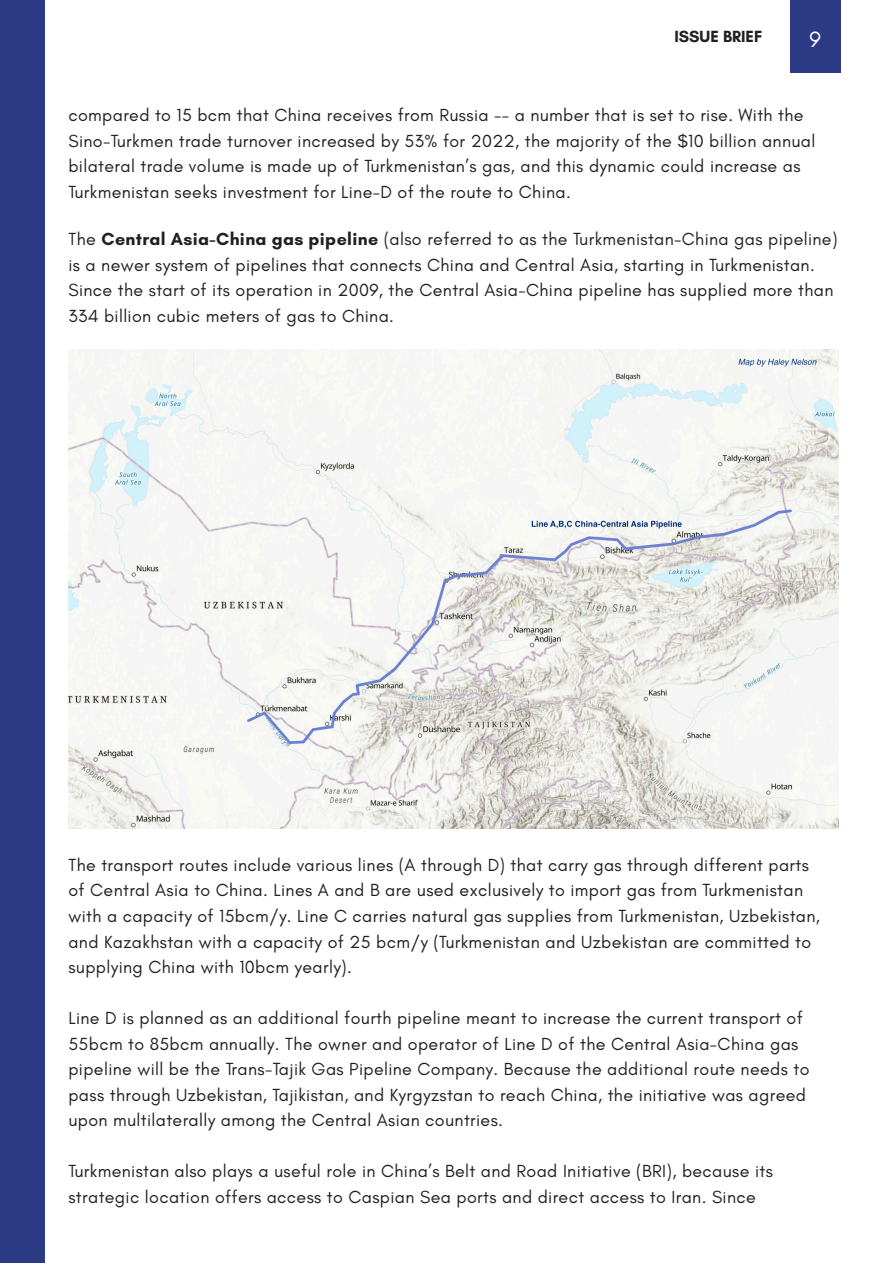
<style>
.page{position:relative;width:893px;height:1263px;background:#fff}
.page>*{position:absolute;margin:0;border:0;box-sizing:border-box;transform-origin:0 0}
.t1{font:22.5px "Glacial Indifference";color:#fff}
.t2{font:17.85px/25.5px "Glacial Indifference";letter-spacing:.02em;color:#231f20}
.t3{font:700 16.5px "Glacial Indifference";color:#231f20}
.s1{font-weight:700}
</style>
<div class="page">
<div style="left:0;top:0;width:44px;height:1263px;background:#2a3a85"></div>
<img style="left:68px;top:350px;width:771px;height:478px">
<div style="left:790px;top:0;width:51px;height:72px;background:#2c3985"></div>
<p class="t3" style="left:674px;top:26px;width:90px">ISSUE BRIEF</p>
<p class="t1" style="left:810px;top:26px;width:13px">9</p>
<p class="t2" style="left:68px;top:103px;width:748px">compared to 15 bcm that China receives from Russia -- a number that is set to rise. With the Sino-Turkmen trade turnover increased by 53% for 2022, the majority of the $10 billion annual bilateral trade volume is made up of Turkmenistan’s gas, and this dynamic could increase as Turkmenistan seeks investment for Line-D of the route to China.</p>
<p class="t2" style="left:68px;top:227px;width:771px">The <span class="s1">Central Asia-China gas pipeline</span> (also referred to as the Turkmenistan-China gas pipeline) is a newer system of pipelines that connects China and Central Asia, starting in Turkmenistan.<br>Since the start of its operation in 2009, the Central Asia-China pipeline has supplied more than 334 billion cubic meters of gas to China.</p>
<p class="t2" style="left:68px;top:852px;width:753px">The transport routes include various lines (A through D) that carry gas through different parts of Central Asia to China. Lines A and B are used exclusively to import gas from Turkmenistan with a capacity of 15bcm/y. Line C carries natural gas supplies from Turkmenistan, Uzbekistan, and Kazakhstan with a capacity of 25 bcm/y (Turkmenistan and Uzbekistan are committed to supplying China with 10bcm yearly).</p>
<p class="t2" style="left:68px;top:1005px;width:742px">Line D is planned as an additional fourth pipeline meant to increase the current transport of 55bcm to 85bcm annually. The owner and operator of Line D of the Central Asia-China gas pipeline will be the Trans-Tajik Gas Pipeline Company. Because the additional route needs to pass through Uzbekistan, Tajikistan, and Kyrgyzstan to reach China, the initiative was agreed upon multilaterally among the Central Asian countries.</p>
<p class="t2" style="left:68px;top:1158px;width:706px">Turkmenistan also plays a useful role in China’s Belt and Road Initiative (BRI), because its strategic location offers access to Caspian Sea ports and direct access to Iran. Since</p>
</div>
